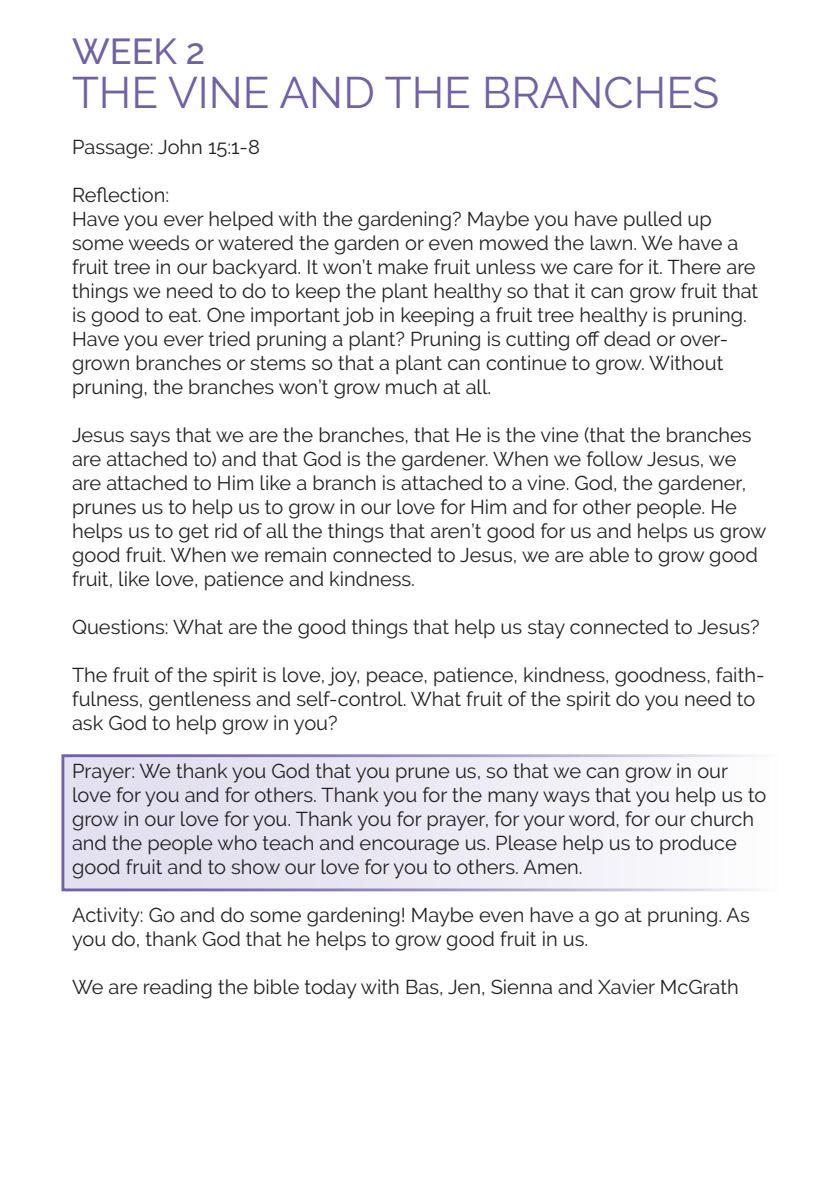
<style>
.page{position:relative;width:840px;height:1191px;background:#fff}
.page>*{position:absolute;margin:0;border:0;box-sizing:border-box;transform-origin:0 0}
.t1{font:44px "Raleway";color:#7260a8}
.t2{font:500 36px "Raleway";color:#7260a8}
.t3{font:20px/24px "Raleway";color:#231f20}
</style>
<div class="page">
<div style="left:61px;top:754px;width:717px;height:137px;background:linear-gradient(to right,#dfdbec,#fbfafc);border:3px solid #7260a8"></div>
<p class="t2" style="left:72px;top:31px;width:134px">WEEK 2</p>
<p class="t1" style="left:72px;top:67px;width:648px">THE VINE AND THE BRANCHES</p>
<p class="t3" style="left:72px;top:135px;width:189px">Passage: John 15:1-8</p>
<p class="t3" style="left:72px;top:183px;width:99px">Reflection:</p>
<p class="t3" style="left:72px;top:207px;width:687px">Have you ever helped with the gardening? Maybe you have pulled up some weeds or watered the garden or even mowed the lawn. We have a fruit tree in our backyard. It won’t make fruit unless we care for it. There are things we need to do to keep the plant healthy so that it can grow fruit that is good to eat. One important job in keeping a fruit tree healthy is pruning.<br>Have you ever tried pruning a plant? Pruning is cutting off dead or over&shy;grown branches or stems so that a plant can continue to grow. Without pruning, the branches won’t grow much at all.</p>
<p class="t3" style="left:72px;top:423px;width:695px">Jesus says that we are the branches, that He is the vine (that the branches are attached to) and that God is the gardener. When we follow Jesus, we are attached to Him like a branch is attached to a vine. God, the gardener, prunes us to help us to grow in our love for Him and for other people. He helps us to get rid of all the things that aren’t good for us and helps us grow good fruit. When we remain connected to Jesus, we are able to grow good fruit, like love, patience and kindness.</p>
<p class="t3" style="left:72px;top:615px;width:688px">Questions: What are the good things that help us stay connected to Jesus?</p>
<p class="t3" style="left:72px;top:663px;width:693px">The fruit of the spirit is love, joy, peace, patience, kindness, goodness, faith&shy;fulness, gentleness and self-control. What fruit of the spirit do you need to ask God to help grow in you?</p>
<p class="t3" style="left:72px;top:759px;width:695px">Prayer: We thank you God that you prune us, so that we can grow in our love for you and for others. Thank you for the many ways that you help us to grow in our love for you. Thank you for prayer, for your word, for our church and the people who teach and encourage us. Please help us to produce good fruit and to show our love for you to others. Amen.</p>
<p class="t3" style="left:72px;top:903px;width:678px">Activity: Go and do some gardening! Maybe even have a go at pruning. As you do, thank God that he helps to grow good fruit in us.</p>
<p class="t3" style="left:72px;top:975px;width:667px">We are reading the bible today with Bas, Jen, Sienna and Xavier McGrath</p>
</div>
